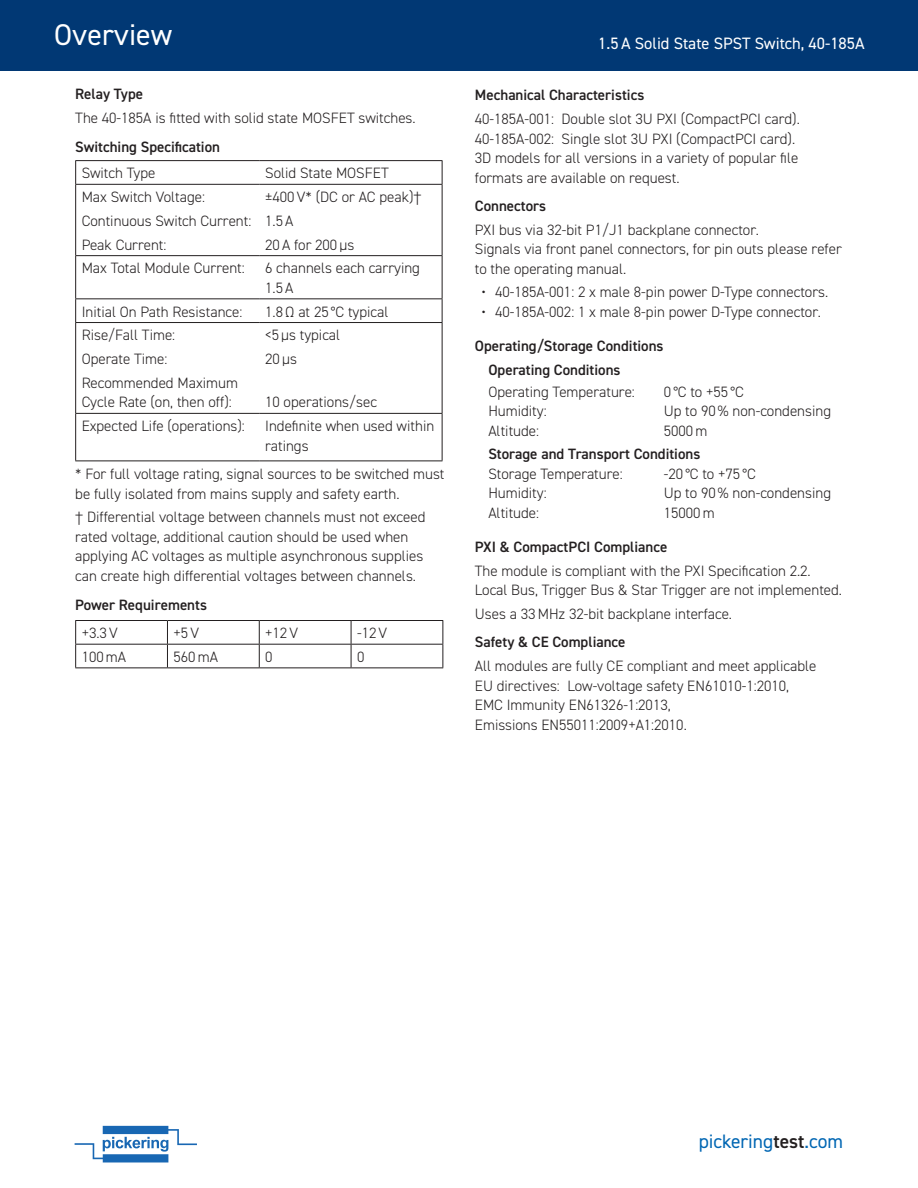
<style>
.page{position:relative;width:918px;height:1188px;background:#fff}
.page>*{position:absolute;margin:0;border:0;box-sizing:border-box;transform-origin:0 0}
.t1{font:30px "DIN2014";color:#fff}
.t2{font:19.5px "DIN2014";color:#0166b3}
.t3{font:16.5px "DIN2014";color:#fff}
.Body{font:300 15px/19.5px "DIN2014";color:#231f20}
.Sub-Heading{font:600 15px "DIN2014";color:#231f20}
.s1{font-weight:600;color:#231f20}
</style>
<div class="page">
<div style="left:0;top:0;width:918px;height:70px;background:#013874"></div>
<svg style="left:75px;top:1126px;width:122px;height:36px"></svg>
<hr style="left:75px;top:644px;width:92px;height:1px;background:#231f20">
<hr style="left:167px;top:644px;width:92px;height:1px;background:#231f20">
<svg style="left:167px;top:621px;width:1px;height:46px"></svg>
<hr style="left:259px;top:644px;width:92px;height:1px;background:#231f20">
<svg style="left:259px;top:621px;width:1px;height:46px"></svg>
<hr style="left:351px;top:644px;width:92px;height:1px;background:#231f20">
<svg style="left:351px;top:621px;width:1px;height:46px"></svg>
<hr style="left:75px;top:620px;width:92px;height:1px;background:#231f20">
<hr style="left:167px;top:620px;width:92px;height:1px;background:#231f20">
<hr style="left:259px;top:620px;width:92px;height:1px;background:#231f20">
<hr style="left:351px;top:620px;width:92px;height:1px;background:#231f20">
<svg style="left:75px;top:621px;width:1px;height:46px"></svg>
<svg style="left:442px;top:621px;width:1px;height:46px"></svg>
<hr style="left:75px;top:667px;width:92px;height:1px;background:#231f20">
<hr style="left:167px;top:667px;width:92px;height:1px;background:#231f20">
<hr style="left:259px;top:667px;width:92px;height:1px;background:#231f20">
<hr style="left:351px;top:667px;width:92px;height:1px;background:#231f20">
<hr style="left:75px;top:160px;width:184px;height:1px;background:#231f20">
<hr style="left:259px;top:160px;width:183px;height:1px;background:#231f20">
<hr style="left:75px;top:184px;width:184px;height:1px;background:#231f20">
<hr style="left:259px;top:184px;width:183px;height:1px;background:#231f20">
<hr style="left:75px;top:255px;width:184px;height:1px;background:#231f20">
<hr style="left:259px;top:255px;width:183px;height:1px;background:#231f20">
<hr style="left:75px;top:298px;width:184px;height:1px;background:#231f20">
<hr style="left:259px;top:298px;width:183px;height:1px;background:#231f20">
<hr style="left:75px;top:322px;width:184px;height:1px;background:#231f20">
<hr style="left:259px;top:322px;width:183px;height:1px;background:#231f20">
<hr style="left:75px;top:413px;width:184px;height:1px;background:#231f20">
<hr style="left:259px;top:413px;width:183px;height:1px;background:#231f20">
<hr style="left:75px;top:461px;width:184px;height:1px;background:#231f20">
<hr style="left:259px;top:461px;width:183px;height:1px;background:#231f20">
<svg style="left:75px;top:161px;width:1px;height:23px"></svg>
<hr style="left:75px;top:185px;width:1px;height:70px;background:#231f20">
<hr style="left:75px;top:256px;width:1px;height:42px;background:#231f20">
<svg style="left:75px;top:299px;width:1px;height:23px"></svg>
<hr style="left:75px;top:323px;width:1px;height:90px;background:#231f20">
<hr style="left:75px;top:414px;width:1px;height:47px;background:#231f20">
<svg style="left:442px;top:161px;width:1px;height:23px"></svg>
<hr style="left:442px;top:185px;width:1px;height:70px;background:#231f20">
<hr style="left:442px;top:256px;width:1px;height:42px;background:#231f20">
<svg style="left:442px;top:299px;width:1px;height:23px"></svg>
<hr style="left:442px;top:323px;width:1px;height:90px;background:#231f20">
<hr style="left:442px;top:414px;width:1px;height:47px;background:#231f20">
<h1 class="t1" style="left:54px;top:16px;width:119px">Overview</h1>
<p class="Sub-Heading" style="left:75px;top:84px;width:69px">Relay Type</p>
<p class="Body" style="left:75px;top:108px;width:342px">The 40-185A is fitted with solid state MOSFET switches.</p>
<p class="Sub-Heading" style="left:75px;top:137px;width:146px">Switching Specification</p>
<p class="Body" style="left:82px;top:163px;width:75px">Switch Type</p>
<p class="Body" style="left:265px;top:163px;width:125px">Solid State MOSFET</p>
<p class="Body" style="left:82px;top:187px;width:125px">Max Switch Voltage:</p>
<p class="Body" style="left:82px;top:211px;width:171px">Continuous Switch Current:</p>
<p class="Body" style="left:82px;top:235px;width:86px">Peak Current:</p>
<p class="Body" style="left:265px;top:187px;width:158px">±400 V* (DC or AC peak)†</p>
<p class="Body" style="left:265px;top:211px;width:30px">1.5 A</p>
<p class="Body" style="left:265px;top:235px;width:91px">20 A for 200 µs</p>
<p class="Body" style="left:82px;top:258px;width:165px">Max Total Module Current:</p>
<p class="Body" style="left:265px;top:258px;width:156px">6 channels each carrying<br>1.5 A</p>
<p class="Body" style="left:82px;top:302px;width:162px">Initial On Path Resistance:</p>
<p class="Body" style="left:265px;top:302px;width:125px">1.8 Ω at 25 °C typical</p>
<p class="Body" style="left:82px;top:325px;width:95px">Rise/Fall Time:</p>
<p class="Body" style="left:82px;top:349px;width:87px">Operate Time:</p>
<p class="Body" style="left:82px;top:373px;width:158px">Recommended Maximum<br>Cycle Rate (on, then off):</p>
<p class="Body" style="left:265px;top:325px;width:77px">&lt;5 µs typical</p>
<p class="Body" style="left:265px;top:349px;width:33px">20 µs</p>
<p class="Body" style="left:265px;top:393px;width:113px">10 operations/sec</p>
<p class="Body" style="left:82px;top:416px;width:165px">Expected Life (operations):</p>
<p class="Body" style="left:265px;top:416px;width:171px">Indefinite when used within ratings</p>
<p class="Body" style="left:75px;top:464px;width:371px">* For full voltage rating, signal sources to be switched must be fully isolated from mains supply and safety earth.</p>
<p class="Body" style="left:75px;top:508px;width:352px">† Differential voltage between channels must not exceed rated voltage, additional caution should be used when applying AC voltages as multiple asynchronous supplies can create high differential voltages between channels.</p>
<p class="Sub-Heading" style="left:75px;top:595px;width:133px">Power Requirements</p>
<p class="Body" style="left:82px;top:623px;width:38px">+3.3 V</p>
<p class="Body" style="left:173px;top:623px;width:27px">+5 V</p>
<p class="Body" style="left:265px;top:623px;width:34px">+12 V</p>
<p class="Body" style="left:357px;top:623px;width:32px">-12 V</p>
<p class="Body" style="left:82px;top:647px;width:46px">100 mA</p>
<p class="Body" style="left:173px;top:647px;width:46px">560 mA</p>
<p class="Body" style="left:265px;top:647px;width:9px">0</p>
<p class="Body" style="left:357px;top:647px;width:9px">0</p>
<p class="t3" style="left:598px;top:33px;width:268px">1.5 A Solid State SPST Switch, 40-185A</p>
<p class="Sub-Heading" style="left:475px;top:85px;width:171px">Mechanical Characteristics</p>
<p class="Body" style="left:475px;top:109px;width:326px">40-185A-001: Double slot 3U PXI (CompactPCI card).<br>40-185A-002: Single slot 3U PXI (CompactPCI card).<br>3D models for all versions in a variety of popular file formats are available on request.</p>
<p class="Sub-Heading" style="left:475px;top:196px;width:73px">Connectors</p>
<p class="Body" style="left:475px;top:220px;width:368px">PXI bus via 32-bit P1/J1 backplane connector.<br>Signals via front panel connectors, for pin outs please refer to the operating manual.</p>
<p class="Body" style="left:482px;top:282px;width:348px">• 40-185A-001: 2 x male 8-pin power D-Type connectors.</p>
<p class="Body" style="left:482px;top:302px;width:341px">• 40-185A-002: 1 x male 8-pin power D-Type connector.</p>
<p class="Sub-Heading" style="left:475px;top:336px;width:190px">Operating/Storage Conditions</p>
<p class="Sub-Heading" style="left:488px;top:360px;width:134px">Operating Conditions</p>
<p class="Body" style="left:488px;top:382px;width:148px">Operating Temperature:<br>Humidity:<br>Altitude:</p>
<p class="Body" style="left:664px;top:382px;width:169px">0 °C to +55 °C<br>Up to 90 % non-condensing<br>5000 m</p>
<p class="Sub-Heading" style="left:488px;top:444px;width:214px">Storage and Transport Conditions</p>
<p class="Body" style="left:488px;top:464px;width:136px">Storage Temperature:<br>Humidity:<br>Altitude:</p>
<p class="Body" style="left:664px;top:464px;width:169px">-20 °C to +75 °C<br>Up to 90 % non-condensing<br>15000 m</p>
<p class="Sub-Heading" style="left:475px;top:537px;width:194px">PXI &amp; CompactPCI Compliance</p>
<p class="Body" style="left:475px;top:561px;width:369px">The module is compliant with the PXI Specification 2.2.<br>Local Bus, Trigger Bus &amp; Star Trigger are not implemented.</p>
<p class="Body" style="left:475px;top:604px;width:259px">Uses a 33 MHz 32-bit backplane interface.</p>
<p class="Sub-Heading" style="left:475px;top:632px;width:152px">Safety &amp; CE Compliance</p>
<p class="Body" style="left:475px;top:656px;width:343px">All modules are fully CE compliant and meet applicable EU directives: Low-voltage safety EN61010-1:2010, EMC Immunity EN61326-1:2013,<br>Emissions EN55011:2009+A1:2010.</p>
<h2 class="t2" style="left:699px;top:1129px;width:146px">pickering<span class="s1">test</span>.com</h2>
</div>
